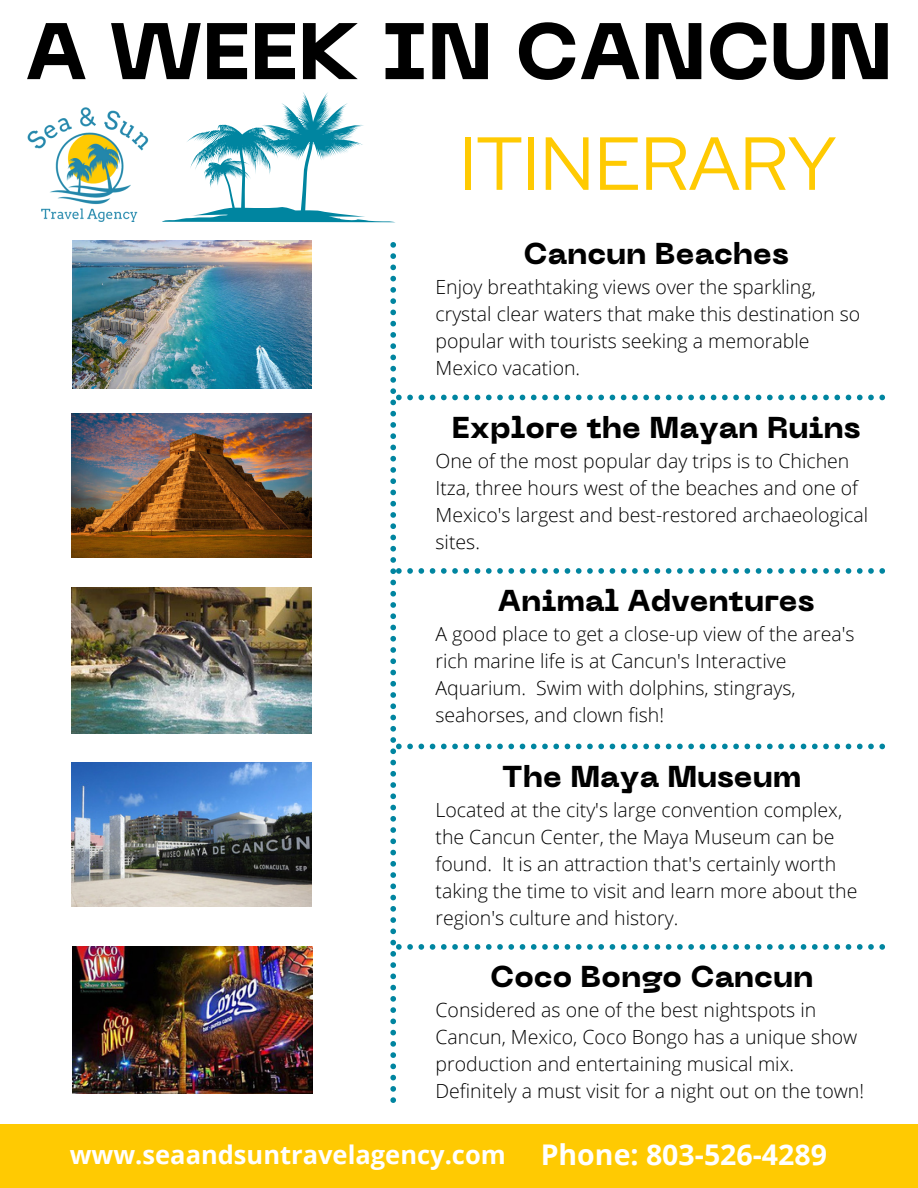
<style>
.page{position:relative;width:918px;height:1188px;background:#fff}
.page>*{position:absolute;margin:0;border:0;box-sizing:border-box;transform-origin:0 0}
.t1{font:800 79.5px "PP Neue Machina";color:#000}
.t2{font:75px "Red Hat Display";color:#ffca02}
.t3{font:800 30px "PP Neue Machina";color:#000}
.t4{font:700 25.5px "Open Sans";color:#fff}
.t5{font:300 19.5px/27px "Open Sans";color:#000}
.s1{font-size:28.5px}
</style>
<div class="page">
<div style="left:0;top:1124px;width:918px;height:63px;background:#ffca02"></div>
<img style="left:27px;top:107px;width:122px;height:115px">
<svg style="left:162px;top:92px;width:232px;height:130px"></svg>
<svg style="left:390px;top:242px;width:495px;height:861px"></svg>
<img style="left:72px;top:240px;width:240px;height:149px">
<img style="left:71px;top:587px;width:241px;height:147px">
<img style="left:71px;top:414px;width:241px;height:144px">
<img style="left:71px;top:763px;width:241px;height:144px">
<img style="left:72px;top:947px;width:241px;height:146px">
<h1 class="t1" style="left:25px;top:21px;width:869px">A WEEK IN CANCUN</h1>
<h2 class="t2" style="left:459px;top:113px;width:379px">ITINERARY</h2>
<h3 class="t3" style="left:523px;top:242px;width:267px">Cancun Beaches</h3>
<p class="t5" style="left:436px;top:273px;width:426px">Enjoy breathtaking views over the sparkling, crystal clear waters that make this destination so popular with tourists seeking a memorable Mexico vacation.</p>
<h3 class="t3" style="left:452px;top:416px;width:410px">Explore the Mayan Ruins</h3>
<p class="t5" style="left:436px;top:447px;width:434px">One of the most popular day trips is to Chichen Itza, three hours west of the beaches and one of Mexico's largest and best-restored archaeological sites.</p>
<h3 class="t3" style="left:498px;top:589px;width:318px">Animal Adventures</h3>
<p class="t5" style="left:436px;top:620px;width:421px">A good place to get a close-up view of the area's rich marine life is at Cancun's Interactive Aquarium. Swim with dolphins, stingrays, seahorses, and clown fish!</p>
<h3 class="t3" style="left:502px;top:765px;width:301px">The Maya Museum</h3>
<p class="t5" style="left:436px;top:796px;width:423px">Located at the city's large convention complex, the Cancun Center, the Maya Museum can be found. It is an attraction that's certainly worth taking the time to visit and learn more about the region's culture and history.</p>
<h3 class="t3" style="left:490px;top:965px;width:325px">Coco Bongo Cancun</h3>
<p class="t5" style="left:436px;top:996px;width:430px">Considered as one of the best nightspots in Cancun, Mexico, Coco Bongo has a unique show production and entertaining musical mix.<br>Definitely a must visit for a night out on the town!</p>
<h3 class="t4" style="left:70px;top:1136px;width:759px">www.seaandsuntravelagency.com <span class="s1">Phone: 803-526-4289</span></h3>
</div>
